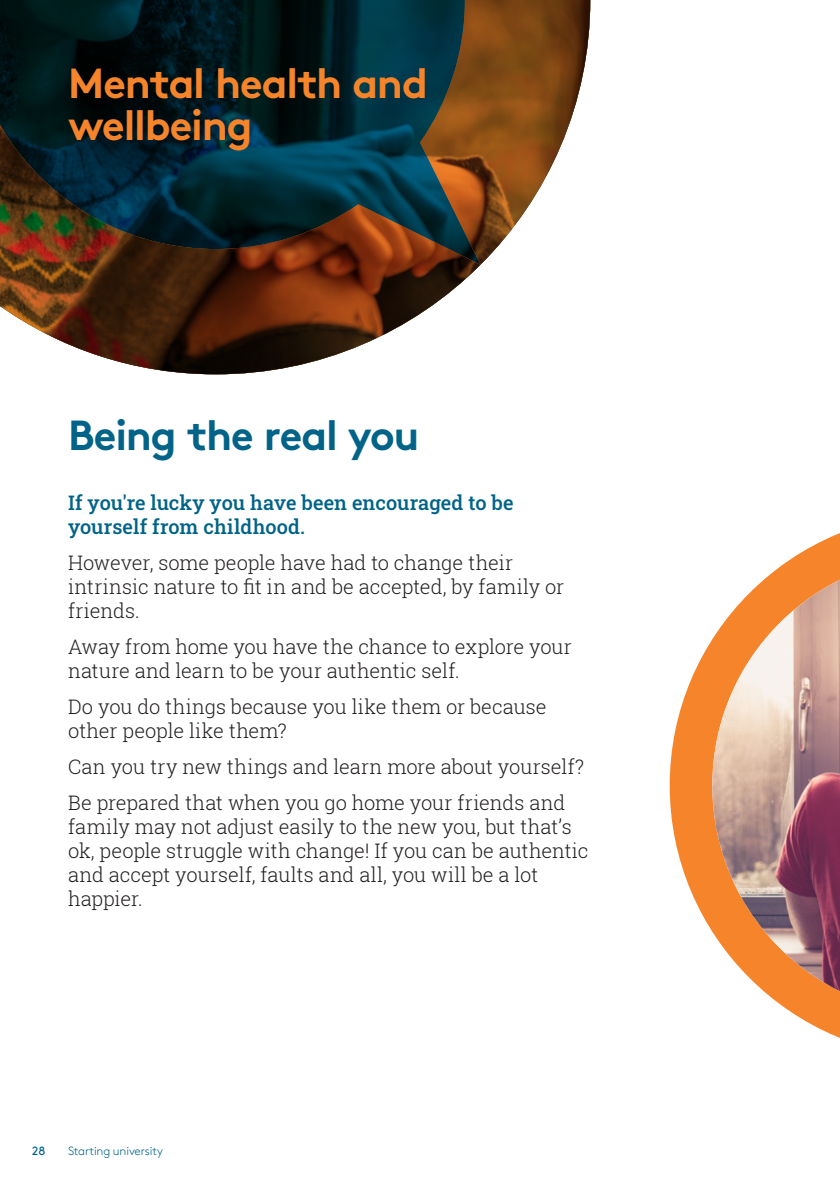
<style>
.page{position:relative;width:840px;height:1191px;background:#fff}
.page>*{position:absolute;margin:0;border:0;box-sizing:border-box;transform-origin:0 0}
.Heading_02_Orange{font:700 42px/42px "Brown";letter-spacing:-.03em;color:#f5842a}
.Support_Heading_01_T{font:700 42px "Brown";letter-spacing:-.025em;color:#006387}
.Bodycopy_Pos{font:300 20px/24px "Roboto Slab";color:#231f20}
.Intro_Bodycopy_Teal{font:500 20px/24px "Roboto Slab";letter-spacing:.005em;color:#006387}
.t1{font:300 12px "Brown";letter-spacing:-.015em;color:#006387}
.t2{font:12px "Brown";color:#006387}
</style>
<div class="page">
<svg style="left:669px;top:533px;width:170px;height:505px"></svg>
<svg style="left:711px;top:556px;width:128px;height:459px"></svg>
<img style="left:711px;top:579px;width:128px;height:412px">
<svg style="left:0;top:0;width:590px;height:374px"></svg>
<p class="Heading_02_Orange" style="left:68px;top:58px;width:361px">Mental health and wellbeing</p>
<p class="Support_Heading_01_T" style="left:68px;top:401px;width:352px">Being the real you</p>
<p class="Intro_Bodycopy_Teal" style="left:68px;top:490px;width:446px">If you're lucky you have been encouraged to be yourself from childhood.</p>
<p class="Bodycopy_Pos" style="left:68px;top:550px;width:497px">However, some people have had to change their intrinsic nature to fit in and be accepted, by family or friends.</p>
<p class="Bodycopy_Pos" style="left:68px;top:634px;width:505px">Away from home you have the chance to explore your nature and learn to be your authentic self.</p>
<p class="Bodycopy_Pos" style="left:68px;top:694px;width:480px">Do you do things because you like them or because other people like them?</p>
<p class="Bodycopy_Pos" style="left:68px;top:754px;width:517px">Can you try new things and learn more about yourself?</p>
<p class="Bodycopy_Pos" style="left:68px;top:790px;width:521px">Be prepared that when you go home your friends and family may not adjust easily to the new you, but that’s ok, people struggle with change! If you can be authentic and accept yourself, faults and all, you will be a lot happier.</p>
<p class="t2" style="left:32px;top:1141px;width:15px">28</p>
<p class="t1" style="left:68px;top:1141px;width:96px">Starting university</p>
</div>
